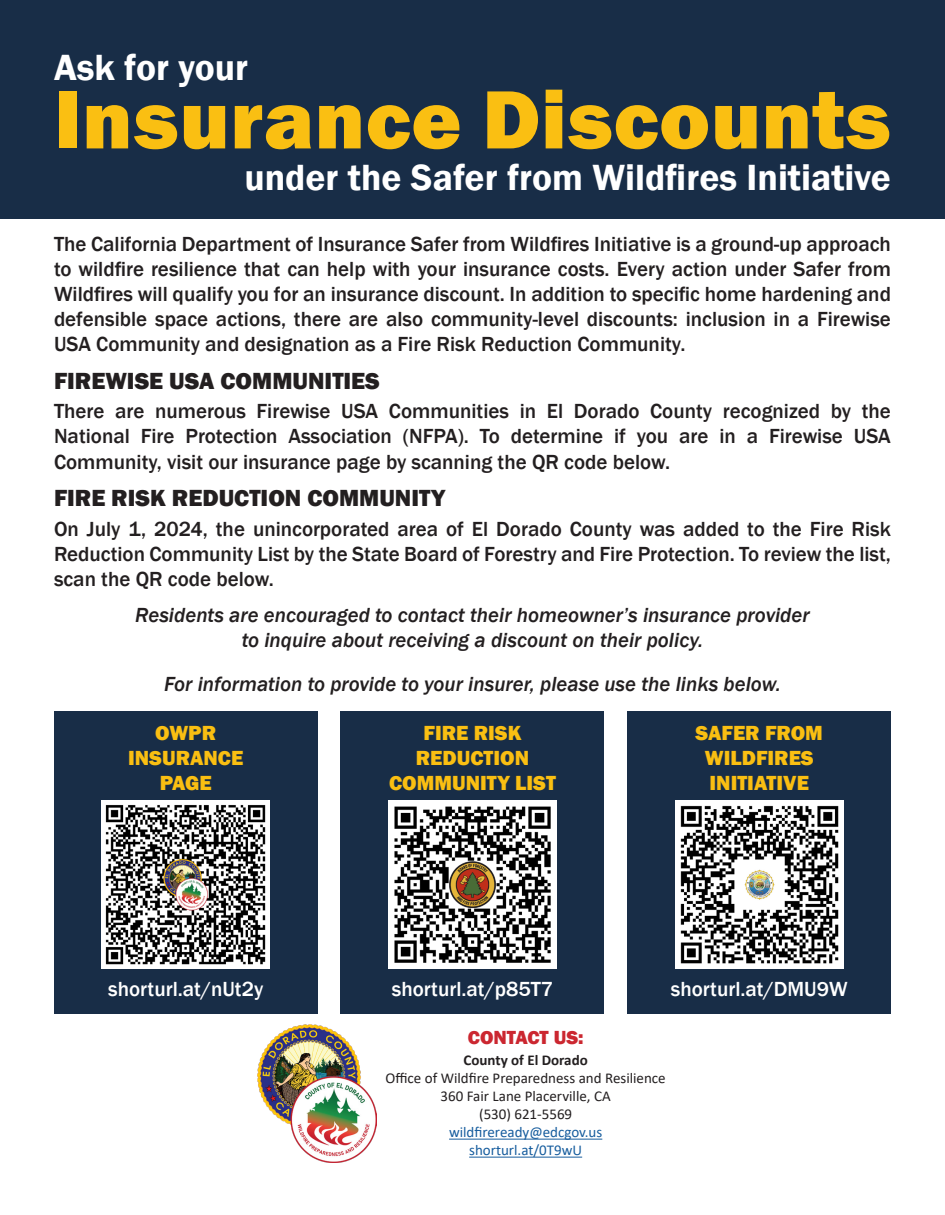
<style>
.page{position:relative;width:945px;height:1215px;background:#fff}
.page>*{position:absolute;margin:0;border:0;box-sizing:border-box;transform-origin:0 0}
.t1{font:800 85.5px "Franklin Gothic";letter-spacing:.01em;color:#fabf12}
.t2{font:600 37.5px "Franklin Gothic";color:#fff}
.t3{font:800 24px "Franklin Gothic";color:#231f20}
.t4{font:500 21px/25.2px "Franklin Gothic";color:#231f20;text-align:justify}
.t5{font:italic 500 21px "Franklin Gothic";color:#231f20}
.t6{font:800 21px/25.2px "Franklin Gothic";color:#fabf12;text-align:center}
.t7{font:500 21px "Franklin Gothic";color:#fff}
.t8{font:800 19.5px "Franklin Gothic";color:#cb2730}
.t9{font:15px "Calibri";color:#231f20}
.t10{font:15px "Calibri";color:#175d9e}
.t11{font:700 15px "Calibri";color:#231f20}
</style>
<div class="page">
<div style="left:0;top:0;width:945px;height:219px;background:#182d47"></div>
<hr style="left:449px;top:1139px;width:153px;height:1px;background:#175d9e">
<hr style="left:469px;top:1157px;width:113px;height:1px;background:#175d9e">
<img style="left:257px;top:1024px;width:120px;height:138px">
<div style="left:54px;top:711px;width:264px;height:302px;background:#182d47"></div>
<img style="left:102px;top:800px;width:168px;height:169px">
<div style="left:341px;top:711px;width:263px;height:302px;background:#182d47"></div>
<img style="left:388px;top:800px;width:169px;height:169px">
<div style="left:627px;top:711px;width:264px;height:302px;background:#182d47"></div>
<img style="left:675px;top:800px;width:168px;height:169px">
<p class="t2" style="left:54px;top:45px;width:196px">Ask for your</p>
<p class="t1" style="left:54px;top:64px;width:838px">Insurance Discounts</p>
<p class="t2" style="left:244px;top:155px;width:648px">under the Safer from Wildfires Initiative</p>
<p class="t4" style="left:54px;top:231px;width:839px">The California Department of Insurance Safer from Wildfires Initiative is a ground-up approach to wildfire resilience that can help with your insurance costs. Every action under Safer from Wildfires will qualify you for an insurance discount. In addition to specific home hardening and defensible space actions, there are also community-level discounts: inclusion in a Firewise USA Community and designation as a Fire Risk Reduction Community.</p>
<p class="t3" style="left:54px;top:365px;width:327px">FIREWISE USA COMMUNITIES</p>
<p class="t4" style="left:54px;top:399px;width:838px">There are numerous Firewise USA Communities in El Dorado County recognized by the</p>
<p class="t4" style="left:54px;top:424px;width:838px">National Fire Protection Association (NFPA). To determine if you are in a Firewise USA</p>
<p class="t4" style="left:54px;top:449px;width:618px">Community, visit our insurance page by scanning the QR code below.</p>
<p class="t3" style="left:54px;top:483px;width:393px">FIRE RISK REDUCTION COMMUNITY</p>
<p class="t4" style="left:54px;top:517px;width:839px">On July 1, 2024, the unincorporated area of El Dorado County was added to the Fire Risk</p>
<p class="t4" style="left:54px;top:542px;width:839px">Reduction Community List by the State Board of Forestry and Fire Protection. To review the list, scan the QR code below.</p>
<p class="t5" style="left:135px;top:602px;width:676px">Residents are encouraged to contact their homeowner’s insurance provider</p>
<p class="t5" style="left:242px;top:627px;width:463px">to inquire about receiving a discount on their policy.</p>
<p class="t5" style="left:164px;top:671px;width:619px">For information to provide to your insurer, please use the links below.</p>
<p class="t6" style="left:155px;top:720px;width:63px">OWPR</p>
<p class="t6" style="left:128px;top:745px;width:117px">INSURANCE</p>
<p class="t6" style="left:160px;top:770px;width:54px">PAGE</p>
<p class="t7" style="left:108px;top:976px;width:157px">shorturl.at/nUt2y</p>
<p class="t6" style="left:424px;top:720px;width:99px">FIRE RISK</p>
<p class="t6" style="left:389px;top:745px;width:168px">REDUCTION<br>COMMUNITY LIST</p>
<p class="t7" style="left:392px;top:976px;width:163px">shorturl.at/p85T7</p>
<p class="t6" style="left:696px;top:720px;width:129px">SAFER FROM</p>
<p class="t6" style="left:705px;top:745px;width:110px">WILDFIRES</p>
<p class="t6" style="left:710px;top:770px;width:101px">INITIATIVE</p>
<p class="t7" style="left:671px;top:976px;width:178px">shorturl.at/DMU9W</p>
<p class="t8" style="left:468px;top:1025px;width:117px">CONTACT US:</p>
<p class="t11" style="left:464px;top:1050px;width:126px">County of El Dorado</p>
<p class="t9" style="left:386px;top:1068px;width:282px">Office of Wildfire Preparedness and Resilience</p>
<p class="t9" style="left:441px;top:1086px;width:172px">360 Fair Lane Placerville, CA</p>
<p class="t9" style="left:479px;top:1104px;width:95px">(530) 621-5569</p>
<p class="t10" style="left:449px;top:1122px;width:155px">wildfireready@edcgov.us</p>
<p class="t10" style="left:469px;top:1140px;width:114px">shorturl.at/0T9wU</p>
</div>
